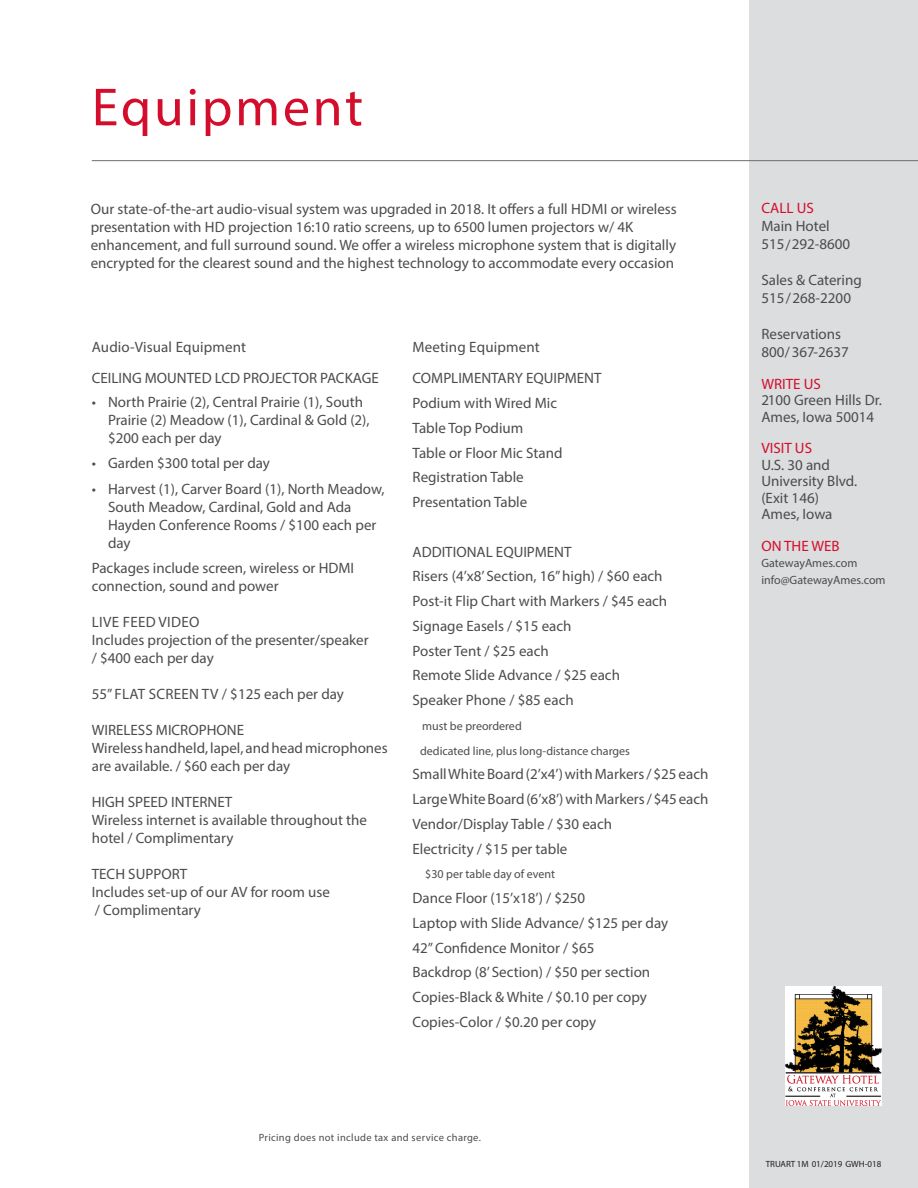
<style>
.page{position:relative;width:918px;height:1188px;background:#fff}
.page>*{position:absolute;margin:0;border:0;box-sizing:border-box;transform-origin:0 0}
.t1{font:54px "Myriad Pro";letter-spacing:.05em;color:#d30d2b}
.BODY_COPY{font:15px/18px "Myriad Pro";color:#4b4c4d}
.EQUIPMENT_LISTING{font:15px "Myriad Pro";color:#4b4c4d}
.SUBJECT_HEADS{font:15px "Myriad Pro";letter-spacing:.01em;color:#4b4c4d}
.t2{font:15px "Myriad Pro";color:#d30d2b}
.BODY_COPY-2{font:15px "Myriad Pro";letter-spacing:.02em;color:#4b4c4d}
.EQUIPMENT_LISTING-2{font:12px "Myriad Pro";color:#4b4c4d}
.t3{font:10.5px "Myriad Pro";letter-spacing:.03em;color:#4b4c4d}
.t4{font:9px "Myriad Pro";color:#231f20}
</style>
<div class="page">
<div style="left:749px;top:0;width:169px;height:1188px;background:#dcdddf"></div>
<img style="left:786px;top:986px;width:95px;height:119px">
<hr style="left:92px;top:160px;width:826px;height:1px;background:#6c6d70">
<p class="t1" style="left:92px;top:74px;width:273px">Equipment</p>
<p class="BODY_COPY" style="left:91px;top:199px;width:588px">Our state-of-the-art audio-visual system was upgraded in 2018. It offers a full HDMI or wireless presentation with HD projection 16:10 ratio screens, up to 6500 lumen projectors w/ 4K enhancement, and full surround sound. We offer a wireless microphone system that is digitally encrypted for the clearest sound and the highest technology to accommodate every occasion</p>
<p class="SUBJECT_HEADS" style="left:92px;top:338px;width:156px">Audio-Visual Equipment</p>
<p class="BODY_COPY" style="left:92px;top:369px;width:289px">CEILING MOUNTED LCD PROJECTOR PACKAGE</p>
<p class="BODY_COPY" style="left:108px;top:393px;width:263px;text-indent:-16px">• North Prairie (2), Central Prairie (1), South<br>Prairie (2) Meadow (1), Cardinal &amp; Gold (2), $200 each per day</p>
<p class="BODY_COPY" style="left:92px;top:454px;width:180px">• Garden $300 total per day</p>
<p class="BODY_COPY" style="left:108px;top:480px;width:278px;text-indent:-16px">• Harvest (1), Carver Board (1), North Meadow,<br>South Meadow, Cardinal, Gold and Ada<br>Hayden Conference Rooms / $100 each per day</p>
<p class="BODY_COPY" style="left:92px;top:559px;width:264px">Packages include screen, wireless or HDMI connection, sound and power</p>
<p class="BODY_COPY-2" style="left:92px;top:613px;width:109px">LIVE FEED VIDEO</p>
<p class="BODY_COPY" style="left:92px;top:631px;width:278px">Includes projection of the presenter/speaker / $400 each per day</p>
<p class="BODY_COPY" style="left:92px;top:685px;width:254px">55” FLAT SCREEN TV / $125 each per day</p>
<p class="BODY_COPY" style="left:92px;top:721px;width:154px">WIRELESS MICROPHONE</p>
<p class="BODY_COPY" style="left:92px;top:739px;width:297px">Wireless handheld, lapel, and head microphones are available. / $60 each per day</p>
<p class="BODY_COPY" style="left:92px;top:793px;width:142px">HIGH SPEED INTERNET</p>
<p class="BODY_COPY" style="left:92px;top:811px;width:277px">Wireless internet is available throughout the hotel / Complimentary</p>
<p class="BODY_COPY" style="left:92px;top:865px;width:97px">TECH SUPPORT</p>
<p class="BODY_COPY" style="left:92px;top:883px;width:240px">Includes set-up of our AV for room use</p>
<p class="BODY_COPY" style="left:95px;top:901px;width:108px">/ Complimentary</p>
<p class="SUBJECT_HEADS" style="left:413px;top:338px;width:129px">Meeting Equipment</p>
<p class="EQUIPMENT_LISTING" style="left:413px;top:369px;width:191px">COMPLIMENTARY EQUIPMENT</p>
<p class="EQUIPMENT_LISTING" style="left:413px;top:394px;width:146px">Podium with Wired Mic</p>
<p class="EQUIPMENT_LISTING" style="left:413px;top:419px;width:112px">Table Top Podium</p>
<p class="EQUIPMENT_LISTING" style="left:413px;top:443px;width:151px">Table or Floor Mic Stand</p>
<p class="EQUIPMENT_LISTING" style="left:413px;top:468px;width:113px">Registration Table</p>
<p class="EQUIPMENT_LISTING" style="left:413px;top:493px;width:116px">Presentation Table</p>
<p class="EQUIPMENT_LISTING" style="left:413px;top:542px;width:160px">ADDITIONAL EQUIPMENT</p>
<p class="EQUIPMENT_LISTING" style="left:413px;top:567px;width:252px">Risers (4’x8’ Section, 16” high) / $60 each</p>
<p class="EQUIPMENT_LISTING" style="left:413px;top:592px;width:256px">Post-it Flip Chart with Markers / $45 each</p>
<p class="EQUIPMENT_LISTING" style="left:413px;top:617px;width:160px">Signage Easels / $15 each</p>
<p class="EQUIPMENT_LISTING" style="left:413px;top:641px;width:138px">Poster Tent / $25 each</p>
<p class="EQUIPMENT_LISTING" style="left:413px;top:666px;width:209px">Remote Slide Advance / $25 each</p>
<p class="EQUIPMENT_LISTING" style="left:413px;top:691px;width:163px">Speaker Phone / $85 each</p>
<p class="EQUIPMENT_LISTING-2" style="left:422px;top:718px;width:101px">must be preordered</p>
<p class="EQUIPMENT_LISTING-2" style="left:420px;top:743px;width:211px">dedicated line, plus long-distance charges</p>
<p class="EQUIPMENT_LISTING" style="left:413px;top:765px;width:297px">Small White Board (2’x4’) with Markers / $25 each</p>
<p class="EQUIPMENT_LISTING" style="left:413px;top:790px;width:297px">Large White Board (6’x8’) with Markers / $45 each</p>
<p class="EQUIPMENT_LISTING" style="left:413px;top:815px;width:201px">Vendor/Display Table / $30 each</p>
<p class="EQUIPMENT_LISTING" style="left:413px;top:839px;width:156px">Electricity / $15 per table</p>
<p class="EQUIPMENT_LISTING-2" style="left:425px;top:867px;width:131px">$30 per table day of event</p>
<p class="EQUIPMENT_LISTING" style="left:413px;top:889px;width:174px">Dance Floor (15’x18’) / $250</p>
<p class="EQUIPMENT_LISTING" style="left:413px;top:914px;width:257px">Laptop with Slide Advance/ $125 per day</p>
<p class="EQUIPMENT_LISTING" style="left:413px;top:938px;width:183px">42” Confidence Monitor / $65</p>
<p class="EQUIPMENT_LISTING" style="left:413px;top:963px;width:239px">Backdrop (8’ Section) / $50 per section</p>
<p class="EQUIPMENT_LISTING" style="left:413px;top:988px;width:236px">Copies-Black &amp; White / $0.10 per copy</p>
<p class="EQUIPMENT_LISTING" style="left:413px;top:1013px;width:185px">Copies-Color / $0.20 per copy</p>
<p class="t3" style="left:259px;top:1131px;width:224px">Pricing does not include tax and service charge.</p>
<p class="t2" style="left:761px;top:199px;width:54px">CALL US</p>
<p class="BODY_COPY" style="left:761px;top:217px;width:90px">Main Hotel<br>515 /292-8600</p>
<p class="BODY_COPY" style="left:761px;top:271px;width:102px">Sales &amp; Catering<br>515 /268-2200</p>
<p class="BODY_COPY" style="left:761px;top:325px;width:89px">Reservations<br>800 /367-2637</p>
<p class="t2" style="left:761px;top:374px;width:61px">WRITE US</p>
<p class="BODY_COPY" style="left:761px;top:392px;width:122px;line-height:16.5px">2100 Green Hills Dr.<br>Ames, Iowa 50014</p>
<p class="t2" style="left:761px;top:439px;width:52px">VISIT US</p>
<p class="BODY_COPY" style="left:761px;top:456px;width:97px;line-height:16.5px">U.S. 30 and<br>University Blvd. (Exit 146)<br>Ames, Iowa</p>
<p class="t2" style="left:761px;top:536px;width:80px">ON THE WEB</p>
<p class="EQUIPMENT_LISTING-2" style="left:761px;top:556px;width:97px">GatewayAmes.com</p>
<p class="EQUIPMENT_LISTING-2" style="left:761px;top:572px;width:126px">info@GatewayAmes.com</p>
<p class="t4" style="left:766px;top:1159px;width:117px">TRUART 1M 01/2019 GWH-018</p>
</div>
